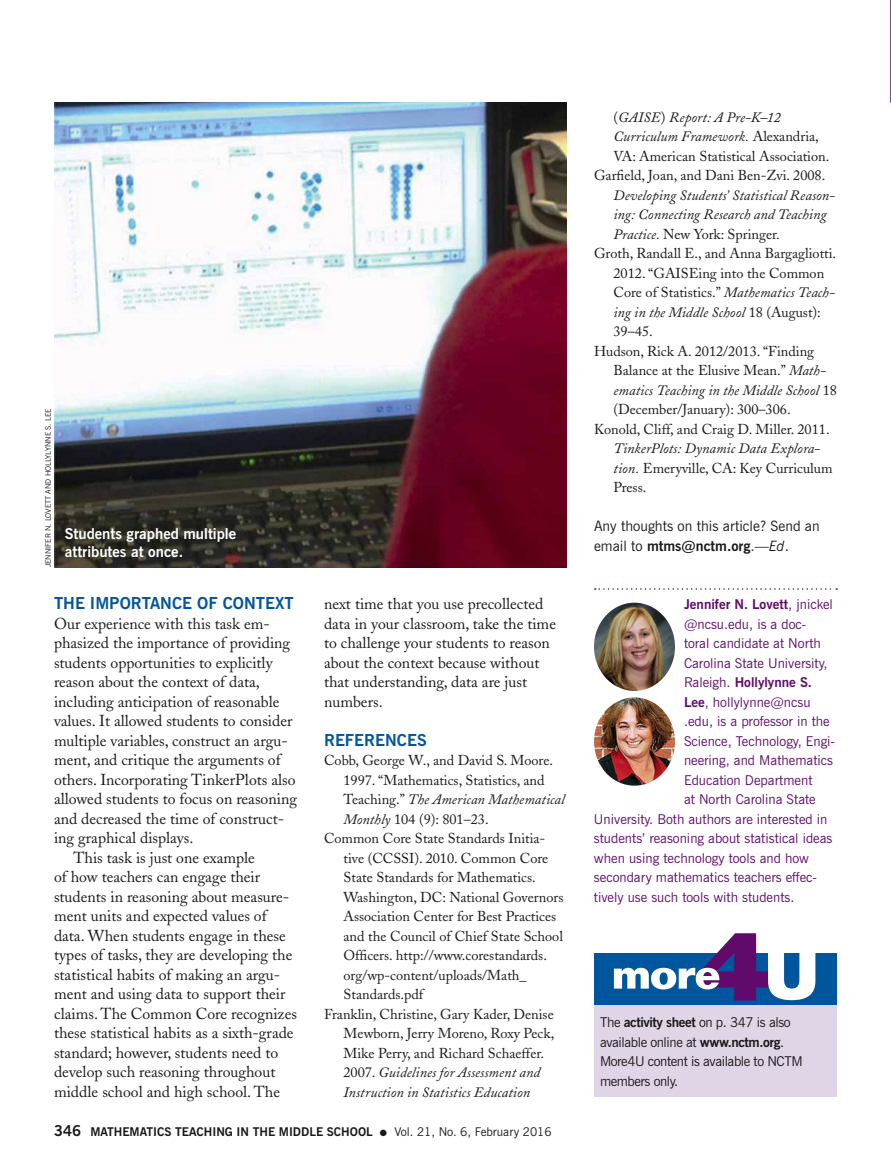
<style>
.page{position:relative;width:891px;height:1175px;background:#fff}
.page>*{position:absolute;margin:0;border:0;box-sizing:border-box;transform-origin:0 0}
.t1{font:700 16.5px "News Gothic BT";color:#00569c}
.t2{font:15.75px/19.5px "Adobe Caslon";color:#1a1818}
.t3{font:700 15px/18px "News Gothic BT";color:#fff}
.t4{font:14.25px "Adobe Caslon";color:#1a1818}
.t5{font:italic 14.25px/19.5px "Adobe Caslon";letter-spacing:.005em;color:#1a1818}
.t6{font:14.25px/19.5px "News Gothic BT";color:#1a1818}
.t7{font:13.5px "News Gothic BT";color:#600b6c}
.t8{font:13.5px/19.5px "News Gothic BT";letter-spacing:-.03em;color:#1a1818}
.t9{font:700 13.5px "News Gothic BT";color:#600b6c}
.t10{font:700 12px "News Gothic BT";color:#1a1818}
.t11{font:7.5px "News Gothic BT";color:#1a1818}
.s1{font-style:normal}
.s2{font-style:italic}
.s3{font-size:15px}
.s4{font-weight:400}
.s5{font-weight:700}
</style>
<div class="page">
<svg style="left:890px;top:0;width:1px;height:103px"></svg>
<svg style="left:595px;top:588px;width:242px;height:2px"></svg>
<img style="left:594px;top:602px;width:81px;height:89px">
<img style="left:594px;top:697px;width:81px;height:88px">
<img style="left:54px;top:102px;width:513px;height:465px">
<div style="left:594px;top:953px;width:243px;height:53px;background:#00569c"></div>
<svg style="left:614px;top:933px;width:201px;height:67px"></svg>
<div style="left:594px;top:1005px;width:243px;height:91px;background:#e0d5e7"></div>
<p class="t11" style="left:44px;top:567px;width:160px;rotate:-90deg">JENNIFER N. LOVETT AND HOLLYLYNNE S. LEE</p>
<p class="t3" style="left:65px;top:524px;width:173px">Students graphed multiple attributes at once.</p>
<p class="t1" style="left:54px;top:593px;width:241px">THE IMPORTANCE OF CONTEXT</p>
<p class="t2" style="left:54px;top:614px;width:217px">Our experience with this task em-</p>
<p class="t2" style="left:54px;top:633px;width:238px">phasized the importance of providing</p>
<p class="t2" style="left:54px;top:653px;width:220px">students opportunities to explicitly</p>
<p class="t2" style="left:54px;top:672px;width:207px">reason about the context of data,</p>
<p class="t2" style="left:54px;top:692px;width:227px">including anticipation of reasonable</p>
<p class="t2" style="left:54px;top:711px;width:240px">values. It allowed students to consider</p>
<p class="t2" style="left:54px;top:731px;width:235px">multiple variables, construct an argu-</p>
<p class="t2" style="left:54px;top:750px;width:228px">ment, and critique the arguments of</p>
<p class="t2" style="left:54px;top:770px;width:243px">others. Incorporating TinkerPlots also</p>
<p class="t2" style="left:54px;top:789px;width:245px">allowed students to focus on reasoning</p>
<p class="t2" style="left:54px;top:809px;width:232px">and decreased the time of construct-</p>
<p class="t2" style="left:54px;top:828px;width:141px">ing graphical displays.</p>
<p class="t2" style="left:73px;top:848px;width:183px">This task is just one example</p>
<p class="t2" style="left:54px;top:867px;width:208px">of how teachers can engage their</p>
<p class="t2" style="left:54px;top:887px;width:237px">students in reasoning about measure-</p>
<p class="t2" style="left:54px;top:906px;width:214px">ment units and expected values of</p>
<p class="t2" style="left:54px;top:926px;width:233px">data. When students engage in these</p>
<p class="t2" style="left:54px;top:945px;width:240px">types of tasks, they are developing the</p>
<p class="t2" style="left:54px;top:965px;width:228px">statistical habits of making an argu-</p>
<p class="t2" style="left:54px;top:984px;width:233px">ment and using data to support their</p>
<p class="t2" style="left:54px;top:1004px;width:245px">claims. The Common Core recognizes</p>
<p class="t2" style="left:54px;top:1023px;width:241px">these statistical habits as a sixth-grade</p>
<p class="t2" style="left:54px;top:1043px;width:226px">standard; however, students need to</p>
<p class="t2" style="left:54px;top:1062px;width:223px">develop such reasoning throughout</p>
<p class="t2" style="left:54px;top:1082px;width:228px">middle school and high school. The</p>
<p class="t2" style="left:324px;top:594px;width:234px">next time that you use precollected data in your classroom, take the time to challenge your students to reason about the context because without that understanding, data are just numbers.</p>
<p class="t1" style="left:324px;top:730px;width:104px">REFERENCES</p>
<p class="t4" style="left:324px;top:752px;width:231px">Cobb, George W., and David S. Moore.</p>
<p class="t4" style="left:343px;top:771px;width:203px">1997. “Mathematics, Statistics, and</p>
<p class="t5" style="left:343px;top:790px;width:223px"><span class="s1">Teaching.”</span> The American Mathematical</p>
<p class="t4" style="left:343px;top:810px;width:147px"><span class="s2">Monthly</span> 104 (9): 801–23.</p>
<p class="t4" style="left:324px;top:830px;width:223px">Common Core State Standards Initia-</p>
<p class="t4" style="left:343px;top:849px;width:206px">tive (CCSSI). 2010. Common Core</p>
<p class="t4" style="left:343px;top:869px;width:194px">State Standards for Mathematics.</p>
<p class="t4" style="left:343px;top:888px;width:221px">Washington, DC: National Governors</p>
<p class="t4" style="left:343px;top:908px;width:214px">Association Center for Best Practices</p>
<p class="t4" style="left:343px;top:927px;width:221px">and the Council of Chief State School</p>
<p class="t4" style="left:343px;top:947px;width:205px">Officers. http://www.corestandards.</p>
<p class="t4" style="left:343px;top:966px;width:185px">org/wp-content/uploads/Math_</p>
<p class="t4" style="left:343px;top:986px;width:81px">Standards.pdf</p>
<p class="t4" style="left:324px;top:1005px;width:231px">Franklin, Christine, Gary Kader, Denise</p>
<p class="t4" style="left:343px;top:1025px;width:212px">Mewborn, Jerry Moreno, Roxy Peck,</p>
<p class="t4" style="left:343px;top:1044px;width:202px">Mike Perry, and Richard Schaeffer.</p>
<p class="t5" style="left:343px;top:1063px;width:198px"><span class="s1">2007.</span> Guidelines for Assessment and</p>
<p class="t5" style="left:343px;top:1083px;width:188px">Instruction in Statistics Education</p>
<p class="t10" style="left:54px;top:1124px;width:499px"><span class="s3">346</span> MATHEMATICS TEACHING IN THE MIDDLE SCHOOL ● <span class="s4">Vol. 21, No. 6, February 2016</span></p>
<p class="t5" style="left:614px;top:108px;width:169px"><span class="s1">(</span>GAISE<span class="s1">)</span> Report: A Pre-K–12</p>
<p class="t5" style="left:614px;top:127px;width:207px">Curriculum Framework. <span class="s1">Alexandria,</span></p>
<p class="t4" style="left:614px;top:147px;width:217px">VA: American Statistical Association.</p>
<p class="t4" style="left:594px;top:167px;width:233px">Garfield, Joan, and Dani Ben-Zvi. 2008.</p>
<p class="t5" style="left:614px;top:186px;width:223px">Developing Students’ Statistical Reason-</p>
<p class="t5" style="left:614px;top:205px;width:214px">ing: Connecting Research and Teaching</p>
<p class="t4" style="left:614px;top:225px;width:168px"><span class="s2">Practice.</span> New York: Springer.</p>
<p class="t4" style="left:594px;top:245px;width:244px">Groth, Randall E., and Anna Bargagliotti.</p>
<p class="t4" style="left:614px;top:264px;width:212px">2012. “GAISEing into the Common</p>
<p class="t4" style="left:614px;top:284px;width:223px">Core of Statistics.” <span class="s2">Mathematics Teach-</span></p>
<p class="t5" style="left:614px;top:303px;width:209px">ing in the Middle School <span class="s1">18 (August):</span></p>
<p class="t4" style="left:614px;top:323px;width:41px">39–45.</p>
<p class="t4" style="left:594px;top:342px;width:222px">Hudson, Rick A. 2012/2013. “Finding</p>
<p class="t4" style="left:614px;top:362px;width:214px">Balance at the Elusive Mean.” <span class="s2">Math-</span></p>
<p class="t5" style="left:614px;top:381px;width:225px">ematics Teaching in the Middle School <span class="s1">18</span></p>
<p class="t4" style="left:614px;top:401px;width:179px">(December/January): 300–306.</p>
<p class="t4" style="left:594px;top:420px;width:237px">Konold, Cliff, and Craig D. Miller. 2011.</p>
<p class="t5" style="left:614px;top:439px;width:221px">TinkerPlots: Dynamic Data Explora&shy;tion. <span class="s1">Emeryville, CA: Key Curriculum<br>Press.</span></p>
<p class="t6" style="left:594px;top:516px;width:227px">Any thoughts on this article? Send an email to <span class="s5">mtms@nctm.org</span>.—<span class="s2">Ed</span>.</p>
<p class="t9" style="left:684px;top:596px;width:150px">Jennifer N. Lovett<span class="s4">, jnickel</span></p>
<p class="t7" style="left:684px;top:616px;width:124px">@ncsu.edu, is a doc-</p>
<p class="t7" style="left:684px;top:635px;width:138px">toral candidate at North</p>
<p class="t7" style="left:684px;top:654px;width:145px">Carolina State University,</p>
<p class="t9" style="left:684px;top:674px;width:130px"><span class="s4">Raleigh.</span> Hollylynne S.</p>
<p class="t7" style="left:684px;top:693px;width:128px"><span class="s5">Lee</span>, hollylynne@ncsu</p>
<p class="t7" style="left:684px;top:713px;width:147px">.edu, is a professor in the</p>
<p class="t7" style="left:684px;top:732px;width:153px">Science, Technology, Engi-</p>
<p class="t7" style="left:684px;top:752px;width:151px">neering, and Mathematics</p>
<p class="t7" style="left:684px;top:771px;width:130px">Education Department</p>
<p class="t7" style="left:684px;top:791px;width:133px">at North Carolina State</p>
<p class="t7" style="left:594px;top:810px;width:235px">University. Both authors are interested in</p>
<p class="t7" style="left:594px;top:830px;width:240px">students’ reasoning about statistical ideas</p>
<p class="t7" style="left:594px;top:849px;width:217px">when using technology tools and how</p>
<p class="t7" style="left:594px;top:869px;width:225px">secondary mathematics teachers effec-</p>
<p class="t7" style="left:594px;top:888px;width:202px">tively use such tools with students.</p>
<p class="t8" style="left:600px;top:1012px;width:204px">The <span class="s5">activity sheet</span> on p. 347 is also available online at <span class="s5">www.nctm.org</span>.<br>More4U content is available to NCTM members only.</p>
</div>
